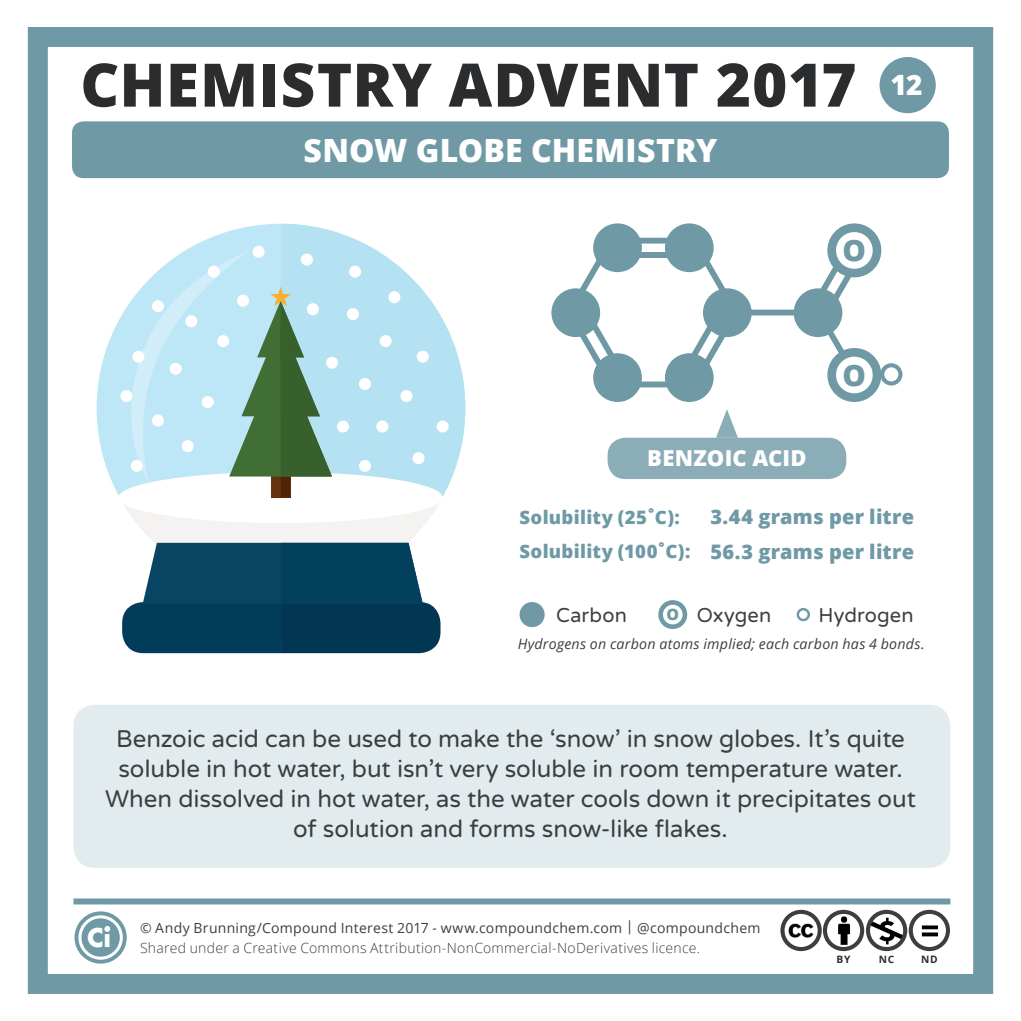
<style>
.page{position:relative;width:1021px;height:1021px;background:#fff}
.page>*{position:absolute;margin:0;border:0;box-sizing:border-box;transform-origin:0 0}
.t1{font:800 60px "Open Sans";letter-spacing:.01em;color:#2a2c2e}
.t2{font:800 32px "Open Sans";letter-spacing:.005em;color:#fff}
.t3{font:800 29.6px "Open Sans";color:#6e99a5}
.t4{font:800 28px "Open Sans";color:#fff}
.t5{font:700 25px "Futura";color:#fff}
.t6{font:24px/30px "Varela Round";letter-spacing:-.005em;color:#3c3e40;text-align:center}
.t7{font:800 22px "Open Sans";letter-spacing:.01em;color:#fff}
.t8{font:800 20px "Open Sans";letter-spacing:.01em;color:#6e99a5}
.t9{font:20px "Varela Round";letter-spacing:.005em;color:#3c3e40}
.t10{font:800 18.6px "Open Sans";letter-spacing:.015em;color:#6e99a5}
.t11{font:800 15.8px "Open Sans";color:#6e99a5}
.t12{font:italic 14.2px "Open Sans";letter-spacing:.02em;color:#3c3e40}
.t13{font:300 14px "Open Sans";letter-spacing:.02em;color:#3c3e40}
.t14{font:14px "Open Sans";letter-spacing:.02em;color:#3c3e40}
.t15{font:700 10.2px "Open Sans";color:#2a2c2e}
</style>
<div class="page">
<div style="left:28px;top:27px;width:965px;height:966px;border:20px solid #6e99a5"></div>
<div style="left:73px;top:704px;width:877px;height:163px;background:#e2ebed;border-radius:21px"></div>
<div style="left:72px;top:121px;width:876px;height:57px;background:#6e99a5;border-radius:11px"></div>
<div style="left:73px;top:898px;width:877px;height:6px;background:#6e99a5"></div>
<div style="left:879px;top:57px;width:56px;height:56px;background:#6e99a5;border-radius:50%"></div>
<img style="left:782px;top:911px;width:37px;height:38px;border-radius:19px">
<div style="left:780px;top:909px;width:41px;height:42px;border:4px solid #3c3e40;border-radius:50%"></div>
<img style="left:825px;top:911px;width:37px;height:38px;border-radius:19px">
<div style="left:823px;top:909px;width:41px;height:42px;border:4px solid #3c3e40;border-radius:50%"></div>
<img style="left:868px;top:911px;width:37px;height:38px;border-radius:19px">
<div style="left:866px;top:909px;width:41px;height:42px;border:4px solid #3c3e40;border-radius:50%"></div>
<img style="left:910px;top:911px;width:37px;height:38px;border-radius:19px">
<div style="left:908px;top:909px;width:42px;height:42px;border:4px solid #3c3e40;border-radius:50%"></div>
<div style="left:74px;top:911px;width:53px;height:52px;border:4px solid #6e99a5;border-radius:50%"></div>
<div style="left:81px;top:918px;width:39px;height:38px;background:#6e99a5;border-radius:50%"></div>
<svg style="left:105px;top:926px;width:5px;height:5px"></svg>
<div style="left:97px;top:224px;width:368px;height:368px;background:#bde6f7;border-radius:50%"></div>
<svg style="left:295px;top:224px;width:170px;height:274px;fill:#b4e2f3"></svg>
<div style="left:119px;top:472px;width:323px;height:51px;background:#fff;border-radius:50%"></div>
<div style="left:271px;top:476px;width:19px;height:21px;background:#65330f"></div>
<div style="left:280px;top:476px;width:10px;height:21px;background:#512409"></div>
<div style="left:120px;top:390px;width:12px;height:12px;background:#fff;border-radius:50%"></div>
<div style="left:252px;top:246px;width:13px;height:12px;background:#fff;border-radius:50%"></div>
<div style="left:349px;top:265px;width:12px;height:13px;background:#fff;border-radius:50%"></div>
<div style="left:347px;top:308px;width:12px;height:12px;background:#fff;border-radius:50%"></div>
<div style="left:326px;top:357px;width:12px;height:12px;background:#fff;border-radius:50%"></div>
<div style="left:388px;top:291px;width:12px;height:12px;background:#fff;border-radius:50%"></div>
<div style="left:379px;top:335px;width:12px;height:12px;background:#fff;border-radius:50%"></div>
<div style="left:417px;top:351px;width:12px;height:12px;background:#fff;border-radius:50%"></div>
<div style="left:359px;top:378px;width:12px;height:12px;background:#fff;border-radius:50%"></div>
<div style="left:337px;top:420px;width:12px;height:12px;background:#fff;border-radius:50%"></div>
<div style="left:400px;top:390px;width:12px;height:12px;background:#fff;border-radius:50%"></div>
<div style="left:436px;top:420px;width:12px;height:12px;background:#fff;border-radius:50%"></div>
<div style="left:376px;top:420px;width:12px;height:12px;background:#fff;border-radius:50%"></div>
<div style="left:412px;top:452px;width:12px;height:12px;background:#fff;border-radius:50%"></div>
<div style="left:359px;top:460px;width:12px;height:12px;background:#fff;border-radius:50%"></div>
<svg style="left:122px;top:495px;width:319px;height:158px"></svg>
<svg style="left:129px;top:251px;width:203px;height:233px"></svg>
<div style="left:551px;top:288px;width:49px;height:49px;background:#6e99a5;border-radius:50%"></div>
<div style="left:880px;top:363px;width:22px;height:22px;border:4px solid #6e99a5;border-radius:50%"></div>
<div style="left:519px;top:602px;width:25px;height:25px;background:#6e99a5;border-radius:50%"></div>
<svg style="left:658px;top:600px;width:30px;height:29px"></svg>
<svg style="left:797px;top:609px;width:11px;height:11px"></svg>
<div style="left:796px;top:608px;width:14px;height:13px;border:2px solid #6e99a5;border-radius:50%"></div>
<div style="left:607px;top:437px;width:239px;height:42px;background:#8badb7;border-radius:18px"></div>
<svg style="left:566px;top:223px;width:319px;height:214px"></svg>
<p class="t1" style="left:80px;top:39px;width:777px">CHEMISTRY ADVENT 2017</p>
<p class="t4" style="left:890px;top:63px;width:34px">12</p>
<p class="t2" style="left:304px;top:126px;width:415px">SNOW GLOBE CHEMISTRY</p>
<p class="t3" style="left:842px;top:228px;width:25px">O</p>
<p class="t7" style="left:647px;top:441px;width:161px">BENZOIC ACID</p>
<p class="t3" style="left:842px;top:352px;width:25px">O</p>
<p class="t10" style="left:519px;top:502px;width:162px">Solubility (25˚C):</p>
<p class="t10" style="left:519px;top:537px;width:172px">Solubility (100˚C):</p>
<p class="t8" style="left:710px;top:501px;width:205px">3.44 grams per litre</p>
<p class="t8" style="left:710px;top:536px;width:205px">56.3 grams per litre</p>
<p class="t9" style="left:556px;top:603px;width:72px">Carbon</p>
<p class="t11" style="left:666px;top:602px;width:14px">O</p>
<p class="t9" style="left:696px;top:603px;width:76px">Oxygen</p>
<p class="t9" style="left:818px;top:603px;width:96px">Hydrogen</p>
<p class="t12" style="left:517px;top:634px;width:408px">Hydrogens on carbon atoms implied; each carbon has 4 bonds.</p>
<p class="t6" style="left:105px;top:724px;width:812px">Benzoic acid can be used to make the ‘snow’ in snow globes. It’s quite soluble in hot water, but isn’t very soluble in room temperature water.<br>When dissolved in hot water, as the water cools down it precipitates out of solution and forms snow-like flakes.</p>
<p class="t5" style="left:87px;top:919px;width:26px">Ci</p>
<p class="t14" style="left:140px;top:918px;width:622px">© Andy Brunning/Compound Interest 2017 - www.compoundchem.com | @compoundchem</p>
<p class="t13" style="left:140px;top:938px;width:561px">Shared under a Creative Commons Attribution-NonCommercial-NoDerivatives licence.</p>
<p class="t15" style="left:836px;top:952px;width:15px">BY</p>
<p class="t15" style="left:878px;top:952px;width:17px">NC</p>
<p class="t15" style="left:921px;top:952px;width:18px">ND</p>
</div>
